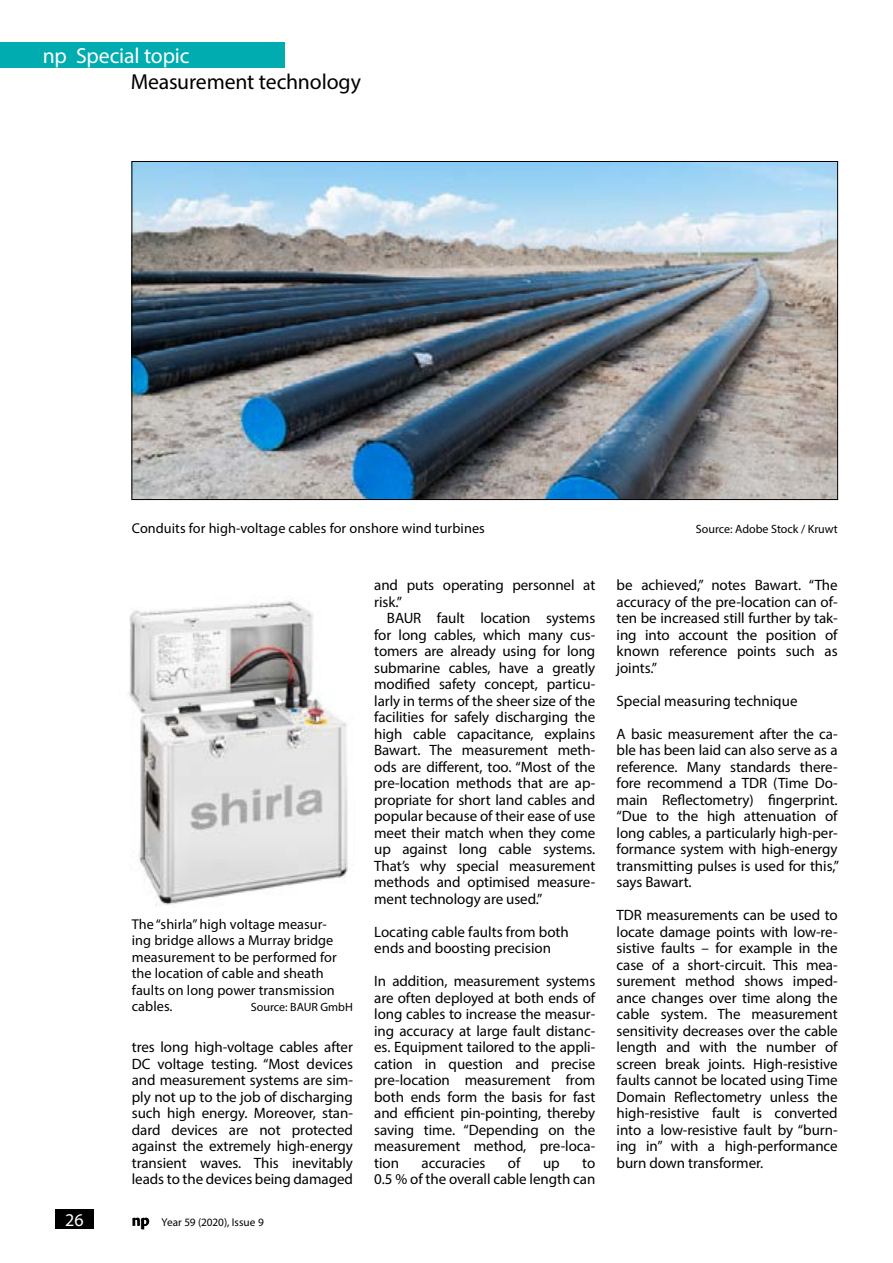
<style>
.page{position:relative;width:893px;height:1263px;background:#fff}
.page>*{position:absolute;margin:0;border:0;box-sizing:border-box;transform-origin:0 0}
.t1{font:21.75px "Myriad Pro";letter-spacing:-.005em;color:#000}
.t2{font:21.75px "Myriad Pro";letter-spacing:-.01em;color:#fff}
.t3{font:18px "Myriad Pro";color:#fff}
.t4{font:15px/16.5px "Myriad Pro";letter-spacing:-.005em;color:#000;text-align:justify}
.t5{font:14.25px/16.5px "Myriad Pro";letter-spacing:.005em;color:#000}
.t6{font:12px "Myriad Pro";color:#000}
.t7{font:11.25px "Myriad Pro";letter-spacing:.005em;color:#000}
.s1{font-size:15px}
</style>
<div class="page">
<div style="left:0;top:43px;width:285px;height:25px;background:#00acaf"></div>
<div style="left:55px;top:1210px;width:39px;height:19px;background:#000"></div>
<svg style="left:132px;top:1217px;width:17px;height:12px"></svg>
<img style="left:134px;top:163px;width:702px;height:335px">
<img style="left:129px;top:601px;width:219px;height:305px">
<h1 class="t2" style="left:43px;top:43px;width:148px">np Special topic</h1>
<h1 class="t1" style="left:131px;top:68px;width:232px">Measurement technology</h1>
<p class="t5" style="left:132px;top:519px;width:355px">Conduits for high-voltage cables for onshore wind turbines</p>
<p class="t6" style="left:696px;top:521px;width:143px">Source: Adobe Stock / Kruwt</p>
<p class="t3" style="left:65px;top:1209px;width:20px">26</p>
<p class="t5" style="left:132px;top:915px;width:206px">The “shirla” high voltage measur&shy;ing bridge allows a Murray bridge measurement to be performed for the location of cable and sheath faults on long power transmission cables.</p>
<p class="t6" style="left:251px;top:1000px;width:104px">Source: BAUR GmbH</p>
<p class="t4" style="left:132px;top:1039px;width:223px">tres long high-voltage cables after DC voltage testing. “Most devices and measurement systems are sim&shy;ply not up to the job of discharging such high energy. Moreover, stan&shy;dard devices are not protected against the extremely high-energy transient waves. This inevitably leads to the devices being damaged</p>
<p class="t7" style="left:132px;top:1215px;width:133px"><span class="s1">np</span> Year 59 (2020), Issue 9</p>
<p class="t4" style="left:374px;top:577px;width:223px">and puts operating personnel at risk.”</p>
<p class="t4" style="left:374px;top:610px;width:223px;text-indent:13px">BAUR fault location systems for long cables, which many cus&shy;tomers are already using for long submarine cables, have a greatly modified safety concept, particu&shy;larly in terms of the sheer size of the facilities for safely discharging the high cable capacitance, explains Bawart. The measurement meth&shy;ods are different, too. “Most of the pre-location methods that are ap&shy;propriate for short land cables and popular because of their ease of use meet their match when they come up against long cable systems.<br>That’s why special measurement methods and optimised measure&shy;ment technology are used.”</p>
<p class="t4" style="left:374px;top:923px;width:196px">Locating cable faults from both ends and boosting precision</p>
<p class="t4" style="left:374px;top:973px;width:223px">In addition, measurement systems are often deployed at both ends of long cables to increase the measur&shy;ing accuracy at large fault distanc&shy;es. Equipment tailored to the appli&shy;cation in question and precise pre-location measurement from both ends form the basis for fast and efficient pin-pointing, thereby saving time. “Depending on the measurement method, pre-loca&shy;tion</p>
<p class="t4" style="left:421px;top:1154px;width:65px">accuracies</p>
<p class="t4" style="left:508px;top:1154px;width:14px">of</p>
<p class="t4" style="left:543px;top:1154px;width:18px">up</p>
<p class="t4" style="left:374px;top:1154px;width:223px;text-align:right">to<br>0.5 % of the overall cable length can</p>
<p class="t4" style="left:617px;top:577px;width:223px">be achieved,” notes Bawart. “The accuracy of the pre-location can of&shy;ten be increased still further by tak&shy;ing into account the position of known reference points such as joints.”</p>
<p class="t4" style="left:617px;top:692px;width:182px">Special measuring technique</p>
<p class="t4" style="left:617px;top:725px;width:224px">A basic measurement after the ca&shy;ble has been laid can also serve as a reference. Many standards there&shy;fore recommend a TDR (Time Do&shy;main Reflectometry) fingerprint. “Due to the high attenuation of long cables, a particularly high-per&shy;formance system with high-energy transmitting pulses is used for this,” says Bawart.</p>
<p class="t4" style="left:617px;top:907px;width:223px">TDR measurements can be used to locate damage points with low-re&shy;sistive faults – for example in the case of a short-circuit. This mea&shy;surement method shows imped&shy;ance changes over time along the cable system. The measurement sensitivity decreases over the cable length and with the number of screen break joints. High-resistive faults cannot be located using Time Domain Reflectometry unless the high-resistive fault is converted into a low-resistive fault by “burn&shy;ing in” with a high-performance burn down transformer.</p>
</div>
